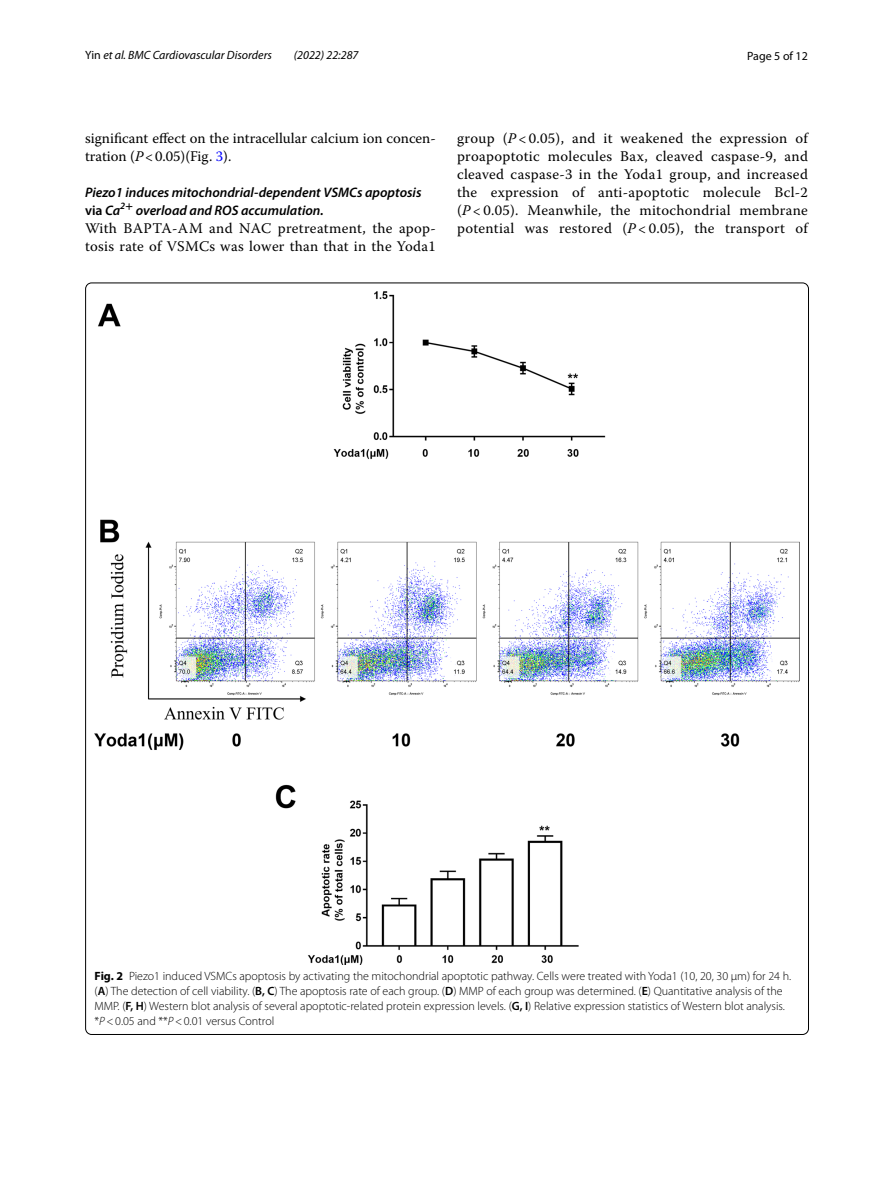
<style>
.page{position:relative;width:893px;height:1187px;background:#fff}
.page>*{position:absolute;margin:0;border:0;box-sizing:border-box;transform-origin:0 0}
.t1{font:14.7px/18px "Warnock Pro";letter-spacing:.02em;color:#000}
.t2{font:14.7px/18px "Warnock Pro";color:#000}
.t3{font:italic 600 13.8px/18px "Myriad Pro";color:#000}
.t4{font:300 12px/15px "Myriad Pro";color:#000}
.t5{font:italic 12px "Myriad Pro";color:#000}
.t6{font:12px "Myriad Pro";color:#000}
.s1{font-style:normal}
.s2{font-style:italic}
.s3{color:#00f}
.s4{font-weight:700}
.s5{font-weight:600}
</style>
<div class="page">
<img style="left:94px;top:292px;width:706px;height:672px">
<p class="t5" style="left:85px;top:48px;width:188px"><span class="s1">Yin</span> et al. BMC Cardiovascular Disorders</p>
<p class="t5" style="left:294px;top:48px;width:66px">(2022) 22:287</p>
<p class="t6" style="left:747px;top:48px;width:62px">Page 5 of 12</p>
<p class="t2" style="left:85px;top:128px;width:352px">significant effect on the intracellular calcium ion concen&shy;tration (<span class="s2">P</span>&lt;0.05)(Fig. <span class="s3">3</span>).</p>
<p class="t3" style="left:85px;top:183px;width:338px">Piezo1 induces mitochondrial‑dependent VSMCs apoptosis <span class="s1">via</span> Ca<sup>2</sup><sup>+</sup> overload and ROS accumulation.</p>
<p class="t1" style="left:85px;top:218px;width:352px">With BAPTA-AM and NAC pretreatment, the apop&shy;tosis rate of VSMCs was lower than that in the Yoda1</p>
<p class="t1" style="left:457px;top:128px;width:352px;text-align:justify">group (<span class="s2">P</span> &lt; 0.05), and it weakened the expression of proapoptotic molecules Bax, cleaved caspase-9, and cleaved caspase-3 in the Yoda1 group, and increased the expression of anti-apoptotic molecule Bcl-2 (<span class="s2">P</span> &lt; 0.05). Meanwhile, the mitochondrial membrane potential was restored (<span class="s2">P</span> &lt; 0.05), the transport of</p>
<p class="t4" style="left:95px;top:968px;width:698px"><span class="s4">Fig. 2</span> Piezo1 induced VSMCs apoptosis by activating the mitochondrial apoptotic pathway. Cells were treated with Yoda1 (10, 20, 30 μm) for 24 h. (<span class="s5">A</span>) The detection of cell viability. (<span class="s5">B, C</span>) The apoptosis rate of each group. (<span class="s5">D</span>) MMP of each group was determined. (<span class="s5">E</span>) Quantitative analysis of the MMP. (<span class="s5">F, H</span>) Western blot analysis of several apoptotic-related protein expression levels. (<span class="s5">G, I</span>) Relative expression statistics of Western blot analysis. *<span class="s2">P</span>&lt;0.05 and **<span class="s2">P</span>&lt;0.01 versus Control</p>
</div>
